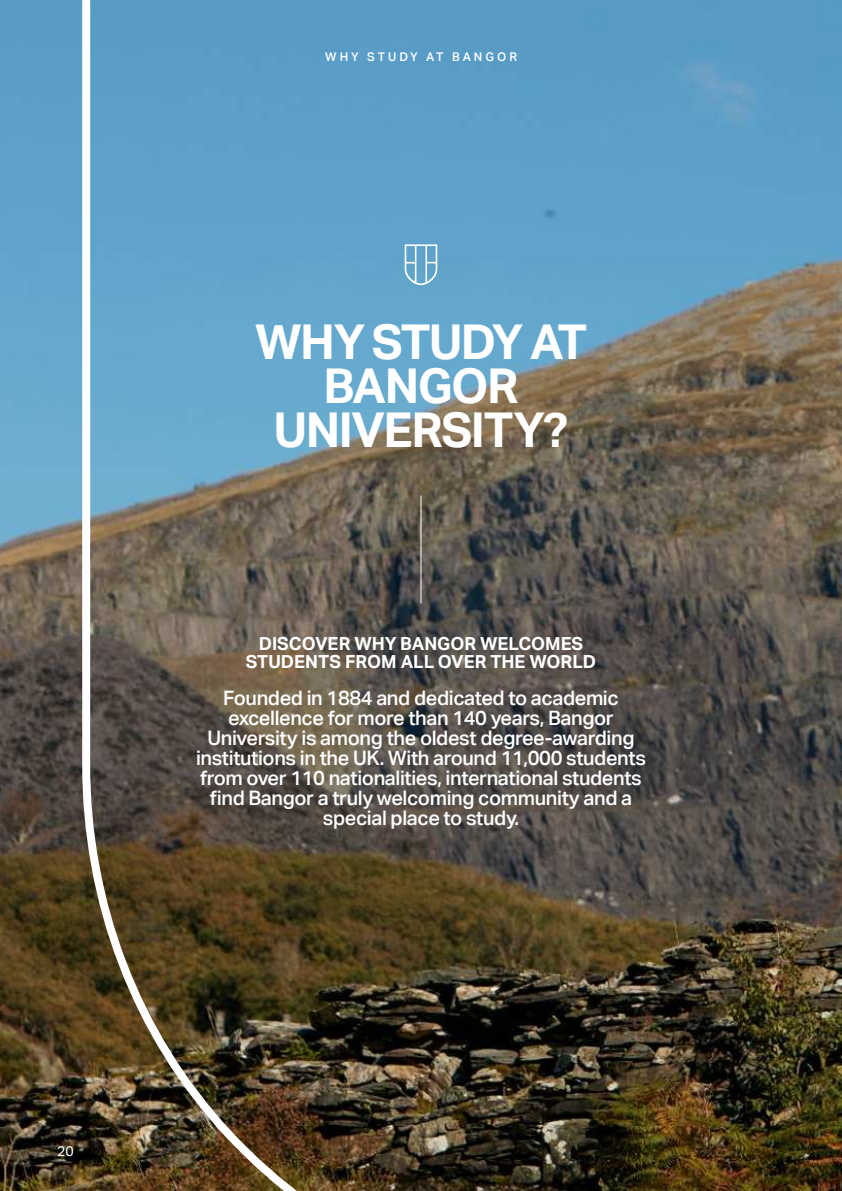
<style>
.page{position:relative;width:842px;height:1191px;background:#fff}
.page>*{position:absolute;margin:0;border:0;box-sizing:border-box;transform-origin:0 0}
.t1{font:700 48px/44px "Aktiv Grotesk Corp";letter-spacing:-.03em;color:#fff;text-align:center}
.t2{font:500 20px/20px "Aktiv Grotesk Corp";letter-spacing:-.02em;color:#fff;text-align:center}
.t3{font:700 18px/18px "Aktiv Grotesk Corp";color:#fff;text-align:center}
.t4{font:14px "Aktiv Grotesk Corp";color:#fff}
.t5{font:500 12px "Aktiv Grotesk Corp";letter-spacing:.25em;color:#fff}
</style>
<div class="page">
<img style="left:0;top:0;width:842px;height:1191px">
<hr style="left:421px;top:495px;width:1px;height:108px;background:#fff">
<svg style="left:404px;top:244px;width:34px;height:42px"></svg>
<svg style="left:78px;top:0;width:242px;height:1191px;background:#627578"></svg>
<p class="t5" style="left:325px;top:52px;width:35px">W H Y</p>
<p class="t5" style="left:367px;top:52px;width:52px">STUDY</p>
<p class="t5" style="left:426px;top:52px;width:19px">AT</p>
<p class="t5" style="left:452px;top:52px;width:66px">BANGOR</p>
<p class="t1" style="left:255px;top:324px;width:334px">WHY STUDY AT<br>BANGOR<br>UNIVERSITY?</p>
<p class="t3" style="left:246px;top:636px;width:352px">DISCOVER WHY BANGOR WELCOMES<br>STUDENTS FROM ALL OVER THE WORLD</p>
<p class="t2" style="left:196px;top:690px;width:451px">Founded in 1884 and dedicated to academic excellence for more than 140 years, Bangor University is among the oldest degree-awarding institutions in the UK. With around 11,000 students from over 110 nationalities, international students昀椀nd Bangor a truly welcoming community and a special place to study.</p>
<p class="t4" style="left:57px;top:1146px;width:18px">20</p>
</div>
